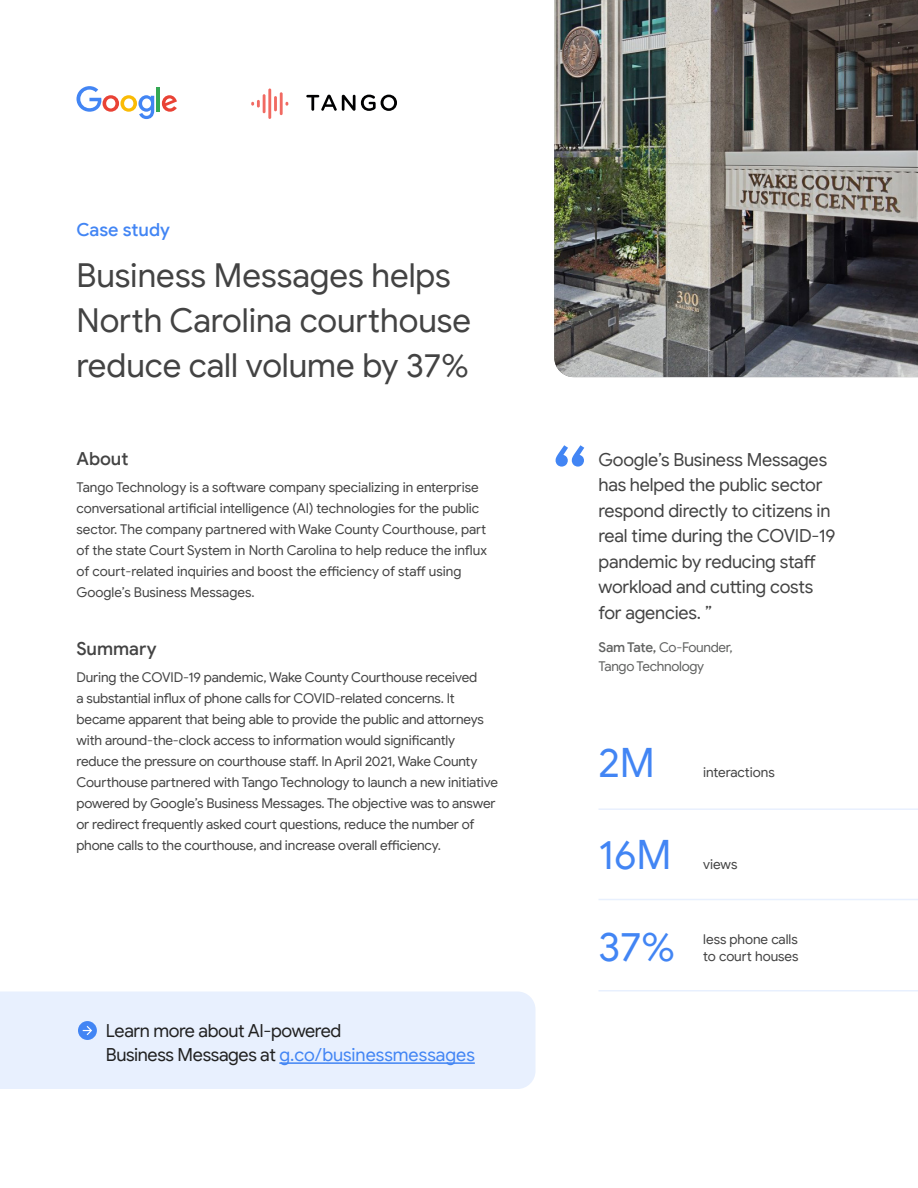
<style>
.page{position:relative;width:918px;height:1188px;background:#fff}
.page>*{position:absolute;margin:0;border:0;box-sizing:border-box;transform-origin:0 0}
.t1{font:96px "Google Sans";color:#4285f4}
.t2{font:40.5px "Google Sans";color:#4285f4}
.t3{font:33px/45px "Google Sans";color:#434343}
.t4{font:18px/25.5px "Google Sans";letter-spacing:-.01em;color:#434343}
.t5{font:18px/24.2px "Google Sans";letter-spacing:-.02em;color:#212121}
.t6{font:500 18px "Google Sans";color:#434343}
.t7{font:500 18px "Google Sans";letter-spacing:-.005em;color:#4285f4}
.t8{font:13.5px/21px "Google Sans";letter-spacing:-.01em;color:#434343}
.t9{font:13.5px/19.5px "Google Sans";letter-spacing:-.025em;color:#616261}
.s1{color:#4285f4}
.s2{font-weight:500}
</style>
<div class="page">
<hr style="left:598px;top:899px;width:320px;height:1px;background:#e8f0fe">
<hr style="left:598px;top:808px;width:320px;height:2px;background:#e8f0fe">
<img style="left:554px;top:0;width:364px;height:377px">
<hr style="left:598px;top:990px;width:320px;height:2px;background:#e8f0fe">
<svg style="left:306px;top:95px;width:91px;height:16px"></svg>
<svg style="left:251px;top:100px;width:9px;height:8px"></svg>
<hr style="left:280px;top:92px;width:3px;height:23px;background:#f16a62">
<hr style="left:274px;top:96px;width:3px;height:15px;background:#f16a62">
<hr style="left:263px;top:94px;width:3px;height:19px;background:#f16a62">
<hr style="left:268px;top:89px;width:3px;height:30px;background:#f16a62">
<div style="left:0;top:992px;width:536px;height:97px;background:#e8f0fe"></div>
<hr style="left:279px;top:1062px;width:196px;height:2px;background:#4285f4">
<div style="left:78px;top:1021px;width:19px;height:19px;background:#4285f4;border-radius:50%"></div>
<svg style="left:83px;top:1026px;width:9px;height:9px"></svg>
<svg style="left:77px;top:86px;width:77px;height:33px"></svg>
<hr style="left:157px;top:87px;width:3px;height:24px;background:#34a853">
<svg style="left:162px;top:95px;width:15px;height:17px"></svg>
<h3 class="t7" style="left:76px;top:218px;width:95px">Case study</h3>
<h3 class="t3" style="left:76px;top:252px;width:396px">Business Messages helps<br>North Carolina courthouse reduce call volume by 37%</h3>
<h3 class="t6" style="left:76px;top:447px;width:54px">About</h3>
<p class="t8" style="left:76px;top:476px;width:412px">Tango Technology is a software company specializing in enterprise conversational artificial intelligence (AI) technologies for the public sector. The company partnered with Wake County Courthouse, part of the state Court System in North Carolina to help reduce the influx of court-related inquiries and boost the efficiency of staff using Google’s Business Messages.</p>
<h3 class="t6" style="left:76px;top:638px;width:82px">Summary</h3>
<p class="t8" style="left:76px;top:667px;width:423px">During the COVID-19 pandemic, Wake County Courthouse received<br>a substantial influx of phone calls for COVID-related concerns. It became apparent that being able to provide the public and attorneys with around-the-clock access to information would significantly reduce the pressure on courthouse staff. In April 2021, Wake County Courthouse partnered with Tango Technology to launch a new initiative powered by Google’s Business Messages. The objective was to answer or redirect frequently asked court questions, reduce the number of phone calls to the courthouse, and increase overall efficiency.</p>
<h3 class="t5" style="left:106px;top:1018px;width:370px">Learn more about AI-powered<br>Business Messages at <span class="s1">g.co/businessmessages</span></h3>
<h1 class="t1" style="left:551px;top:423px;width:39px">“</h1>
<h3 class="t4" style="left:598px;top:447px;width:238px">Google’s Business Messages has helped the public sector respond directly to citizens in real time during the COVID-19 pandemic by reducing staff workload and cutting costs for agencies. ”</h3>
<p class="t9" style="left:598px;top:637px;width:136px"><span class="s2">Sam Tate,</span> Co-Founder,<br>Tango Technology</p>
<h2 class="t2" style="left:598px;top:739px;width:58px">2M</h2>
<h2 class="t2" style="left:598px;top:831px;width:75px">16M</h2>
<h2 class="t2" style="left:598px;top:922px;width:78px">37%</h2>
<p class="t8" style="left:703px;top:762px;width:73px">interactions</p>
<p class="t8" style="left:703px;top:854px;width:36px">views</p>
<p class="t8" style="left:703px;top:929px;width:96px">less phone calls</p>
<p class="t8" style="left:703px;top:945px;width:97px">to court houses</p>
</div>
